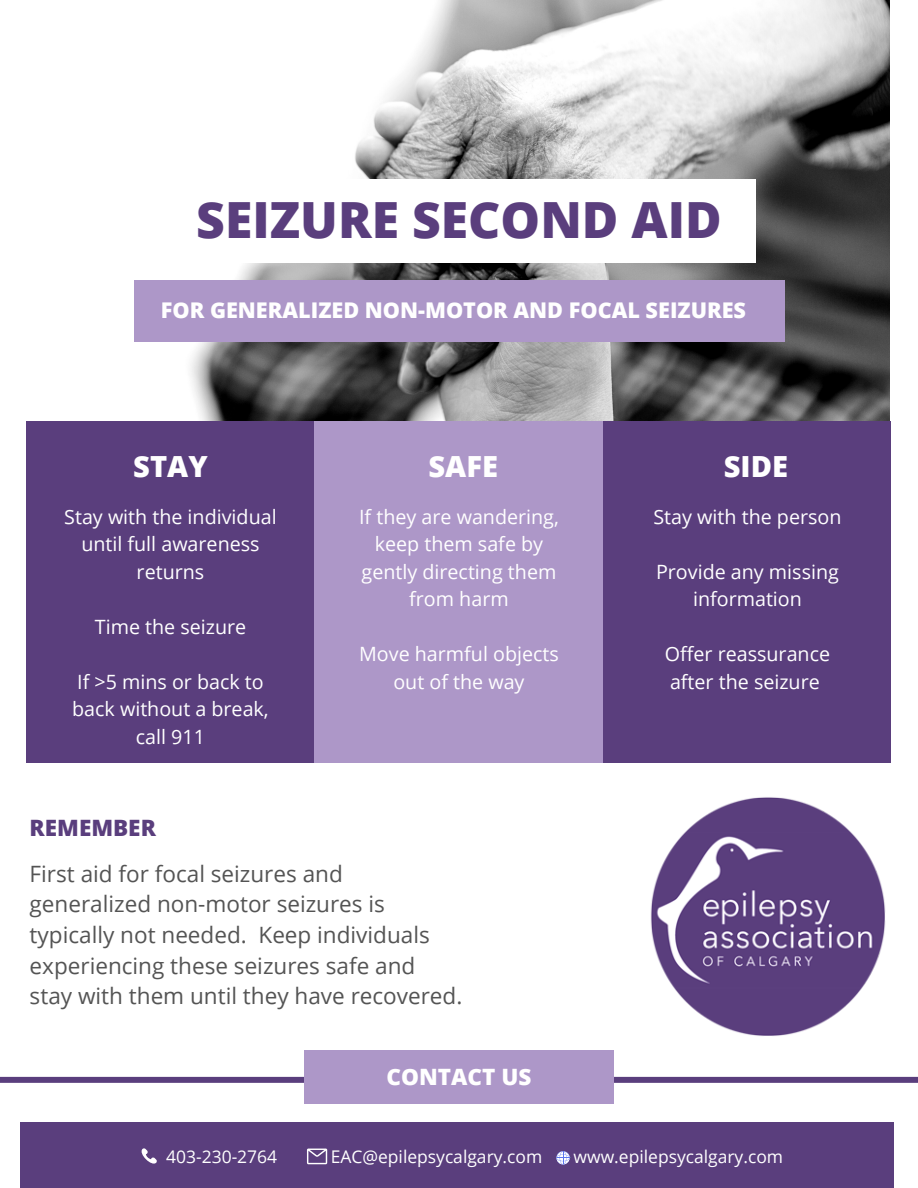
<style>
.page{position:relative;width:918px;height:1188px;background:#fff}
.page>*{position:absolute;margin:0;border:0;box-sizing:border-box;transform-origin:0 0}
.t1{font:800 49.95px "Open Sans";color:#5a3e7d}
.t2{font:800 29.1px "Open Sans";color:#fff}
.t3{font:22.5px/30.8px "Open Sans";color:#545454}
.t4{font:800 22.5px "Open Sans";color:#fff}
.t5{font:800 22.5px "Open Sans";color:#5a3e7d}
.t6{font:800 21.6px "Open Sans";color:#fff}
.t7{font:19.65px/27.5px "Open Sans";color:#fff;text-align:center}
.t8{font:17.4px "Open Sans";color:#fff}
</style>
<div class="page">
<img style="left:191px;top:0;width:698px;height:421px">
<div style="left:304px;top:421px;width:309px;height:342px;background:#ad97c8"></div>
<div style="left:0;top:1077px;width:918px;height:6px;background:#5a3e7d"></div>
<div style="left:304px;top:1050px;width:309px;height:54px;background:#ad97c8"></div>
<div style="left:603px;top:421px;width:288px;height:342px;background:#5a3e7d"></div>
<div style="left:26px;top:421px;width:288px;height:342px;background:#5a3e7d"></div>
<div style="left:162px;top:180px;width:594px;height:83px;background:#fff"></div>
<div style="left:134px;top:280px;width:650px;height:62px;background:#ad97c8"></div>
<div style="left:20px;top:1122px;width:874px;height:66px;background:#5a3e7d"></div>
<svg style="left:141px;top:1148px;width:16px;height:16px"></svg>
<svg style="left:307px;top:1149px;width:20px;height:15px"></svg>
<svg style="left:556px;top:1151px;width:14px;height:14px"></svg>
<img style="left:650px;top:797px;width:236px;height:239px">
<h1 class="t1" style="left:196px;top:185px;width:527px">SEIZURE SECOND AID</h1>
<p class="t6" style="left:161px;top:295px;width:587px">FOR GENERALIZED NON-MOTOR AND FOCAL SEIZURES</p>
<h2 class="t2" style="left:133px;top:446px;width:76px">STAY</h2>
<p class="t7" style="left:64px;top:502px;width:214px">Stay with the individual until full awareness returns</p>
<p class="t7" style="left:95px;top:612px;width:153px">Time the seizure</p>
<p class="t7" style="left:72px;top:667px;width:198px">If &gt;5 mins or back to back without a break, call 911</p>
<p class="t5" style="left:30px;top:812px;width:128px">REMEMBER</p>
<h2 class="t2" style="left:428px;top:446px;width:71px">SAFE</h2>
<h2 class="t2" style="left:724px;top:446px;width:66px">SIDE</h2>
<p class="t7" style="left:359px;top:502px;width:201px">If they are wandering, keep them safe by gently directing them from harm</p>
<p class="t7" style="left:359px;top:640px;width:201px">Move harmful objects out of the way</p>
<p class="t7" style="left:654px;top:502px;width:189px">Stay with the person</p>
<p class="t7" style="left:656px;top:557px;width:184px">Provide any missing information</p>
<p class="t7" style="left:665px;top:640px;width:167px;text-align:left">Offer reassurance after the seizure</p>
<p class="t3" style="left:30px;top:857px;width:434px">First aid for focal seizures and generalized non-motor seizures is typically not needed. Keep individuals experiencing these seizures safe and stay with them until they have recovered.</p>
<p class="t4" style="left:387px;top:1061px;width:146px">CONTACT US</p>
<p class="t8" style="left:166px;top:1144px;width:112px">403-230-2764</p>
<p class="t8" style="left:331px;top:1144px;width:213px">EAC@epilepsycalgary.com</p>
<p class="t8" style="left:574px;top:1144px;width:211px">www.epilepsycalgary.com</p>
</div>
